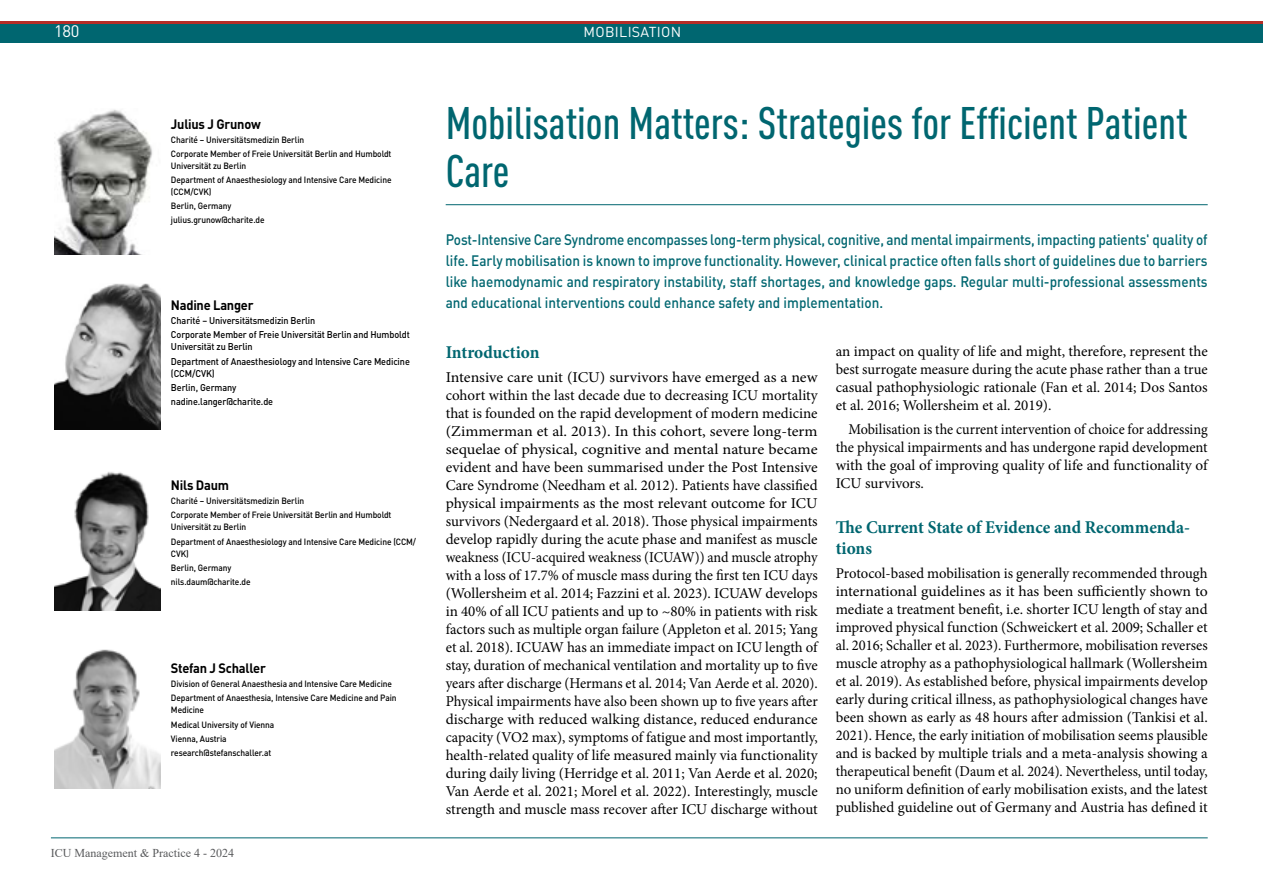
<style>
.page{position:relative;width:1263px;height:893px;background:#fff}
.page>*{position:absolute;margin:0;border:0;box-sizing:border-box;transform-origin:0 0}
.t1{font:500 condensed 45px/48px "DIN Pro";color:#006670}
.t2{font:700 18px/21px "Minion Pro";letter-spacing:-.005em;color:#006670;scale:.96 1}
.t3{font:16.5px "DIN Pro";color:#fff}
.t4{font:15px/18px "Minion Pro";color:#000;text-align:justify;scale:1.06 1}
.t5{font:15px/18px "Minion Pro";color:#000;text-align:justify}
.t6{font:500 15px/21px "DIN Pro";color:#006670;text-align:justify;scale:.9 1}
.t7{font:15px/18px "Minion Pro";color:#000;text-align:justify;scale:.95 1}
.t8{font:14.25px "DIN Pro";letter-spacing:.02em;color:#fff}
.t9{font:700 13.5px "DIN Pro";letter-spacing:-.02em;color:#000;scale:.95 1}
.t10{font:12px "Times New Roman";color:#58595b}
.t11{font:500 9.75px/14.1px "DIN Pro";letter-spacing:-.01em;color:#000;scale:.93 1}
.t12{font:500 9px/14.1px "DIN Pro";letter-spacing:-.01em;color:#000;scale:.93 1}
</style>
<div class="page">
<div style="left:0;top:21px;width:1263px;height:5px;background:#b62d27"></div>
<div style="left:0;top:24px;width:1263px;height:19px;background:#006670"></div>
<hr style="left:51px;top:837px;width:1157px;height:1px;background:#006670">
<img style="left:54px;top:472px;width:106px;height:138px">
<img style="left:54px;top:649px;width:106px;height:140px">
<img style="left:55px;top:109px;width:98px;height:145px">
<img style="left:54px;top:284px;width:106px;height:145px">
<hr style="left:446px;top:204px;width:762px;height:1px;background:#006670">
<p class="t3" style="left:54px;top:18px;width:27px">180</p>
<p class="t9" style="left:171px;top:113px;width:96px">Julius J Grunow</p>
<p class="t12" style="left:171px;top:132px;width:239px">Charité – Universitätsmedizin Berlin<br>Corporate Member of Freie Universität Berlin and Humboldt</p>
<p class="t12" style="left:171px;top:158px;width:239px">Universität zu Berlin<br>Department of Anaesthesiology and Intensive Care Medicine</p>
<p class="t12" style="left:171px;top:184px;width:102px">(CCM/CVK)<br>Berlin, Germany julius.grunow@charite.de</p>
<p class="t9" style="left:171px;top:294px;width:88px">Nadine Langer</p>
<p class="t11" style="left:171px;top:313px;width:258px">Charité – Universitätsmedizin Berlin<br>Corporate Member of Freie Universität Berlin and Humboldt</p>
<p class="t11" style="left:171px;top:339px;width:258px">Universität zu Berlin<br>Department of Anaesthesiology and Intensive Care Medicine</p>
<p class="t11" style="left:171px;top:365px;width:111px">(CCM/CVK)<br>Berlin, Germany nadine.langer@charite.de</p>
<p class="t9" style="left:171px;top:474px;width:63px">Nils Daum</p>
<p class="t12" style="left:171px;top:493px;width:239px">Charité – Universitätsmedizin Berlin<br>Corporate Member of Freie Universität Berlin and Humboldt</p>
<p class="t12" style="left:171px;top:519px;width:265px">Universität zu Berlin<br>Department of Anaesthesiology and Intensive Care Medicine (CCM/</p>
<p class="t12" style="left:171px;top:545px;width:87px">CVK)<br>Berlin, Germany nils.daum@charite.de</p>
<p class="t9" style="left:171px;top:657px;width:101px">Stefan J Schaller</p>
<p class="t12" style="left:171px;top:676px;width:244px">Division of General Anaesthesia and Intensive Care Medicine<br>Department of Anaesthesia, Intensive Care Medicine and Pain</p>
<p class="t12" style="left:171px;top:702px;width:113px">Medicine<br>Medical University of Vienna<br>Vienna, Austria research@stefanschaller.at</p>
<p class="t10" style="left:51px;top:844px;width:185px">ICU Management &amp; Practice 4 - 2024</p>
<p class="t8" style="left:584px;top:21px;width:99px">MOBILISATION</p>
<h1 class="t1" style="left:446px;top:96px;width:743px">Mobilisation Matters: Strategies for Efficient Patient<br>Care</h1>
<p class="t6" style="left:446px;top:228px;width:848px">Post-Intensive Care Syndrome encompasses long-term physical, cognitive, and mental impairments, impacting patients' quality of life. Early mobilisation is known to improve functionality. However, clinical practice often falls short of guidelines due to barriers like haemodynamic and respiratory instability, staff shortages, and knowledge gaps. Regular multi-professional assessments and educational interventions could enhance safety and implementation.</p>
<p class="t2" style="left:446px;top:342px;width:99px">Introduction</p>
<p class="t4" style="left:446px;top:369px;width:352px">Intensive care unit (ICU) survivors have emerged as a new cohort within the last decade due to decreasing ICU mortality that is founded on the rapid development of modern medicine (Zimmerman et al. 2013). In this cohort, severe long-term sequelae of physical, cognitive and mental nature became evident and have been summarised under the Post Intensive Care Syndrome (Needham et al. 2012). Patients have classified physical impairments as the most relevant outcome for ICU survivors (Nedergaard et al. 2018). Those physical impairments develop rapidly during the acute phase and manifest as muscle weakness (ICU-acquired weakness (ICUAW)) and muscle atrophy with a loss of 17.7% of muscle mass during the first ten ICU days (Wollersheim et al. 2014; Fazzini et al. 2023). ICUAW develops in 40% of all ICU patients and up to ~80% in patients with risk factors such as multiple organ failure (Appleton et al. 2015; Yang et al. 2018). ICUAW has an immediate impact on ICU length of stay, duration of mechanical ventilation and mortality up to five years after discharge (Hermans et al. 2014; Van Aerde et al. 2020).<br>Physical impairments have also been shown up to five years after discharge with reduced walking distance, reduced endurance capacity (VO2 max), symptoms of fatigue and most importantly, health-related quality of life measured mainly via functionality during daily living (Herridge et al. 2011; Van Aerde et al. 2020; Van Aerde et al. 2021; Morel et al. 2022). Interestingly, muscle strength and muscle mass recover after ICU discharge without</p>
<p class="t5" style="left:836px;top:342px;width:374px">an impact on quality of life and might, therefore, represent the best surrogate measure during the acute phase rather than a true casual pathophysiologic rationale (Fan et al. 2014; Dos Santos et al. 2016; Wollersheim et al. 2019).</p>
<p class="t7" style="left:836px;top:420px;width:393px;text-indent:13px">Mobilisation is the current intervention of choice for addressing the physical impairments and has undergone rapid development with the goal of improving quality of life and functionality of ICU survivors.</p>
<p class="t2" style="left:836px;top:517px;width:371px">The Current State of Evidence and Recommenda&shy;tions</p>
<p class="t5" style="left:836px;top:564px;width:374px">Protocol-based mobilisation is generally recommended through international guidelines as it has been sufficiently shown to mediate a treatment benefit, i.e. shorter ICU length of stay and improved physical function (Schweickert et al. 2009; Schaller et al. 2016; Schaller et al. 2023). Furthermore, mobilisation reverses muscle atrophy as a pathophysiological hallmark (Wollersheim et al. 2019). As established before, physical impairments develop early during critical illness, as pathophysiological changes have been shown as early as 48 hours after admission (Tankisi et al.<br>2021). Hence, the early initiation of mobilisation seems plausible and is backed by multiple trials and a meta-analysis showing a therapeutical benefit (Daum et al. 2024). Nevertheless, until today, no uniform definition of early mobilisation exists, and the latest published guideline out of Germany and Austria has defined it</p>
</div>
